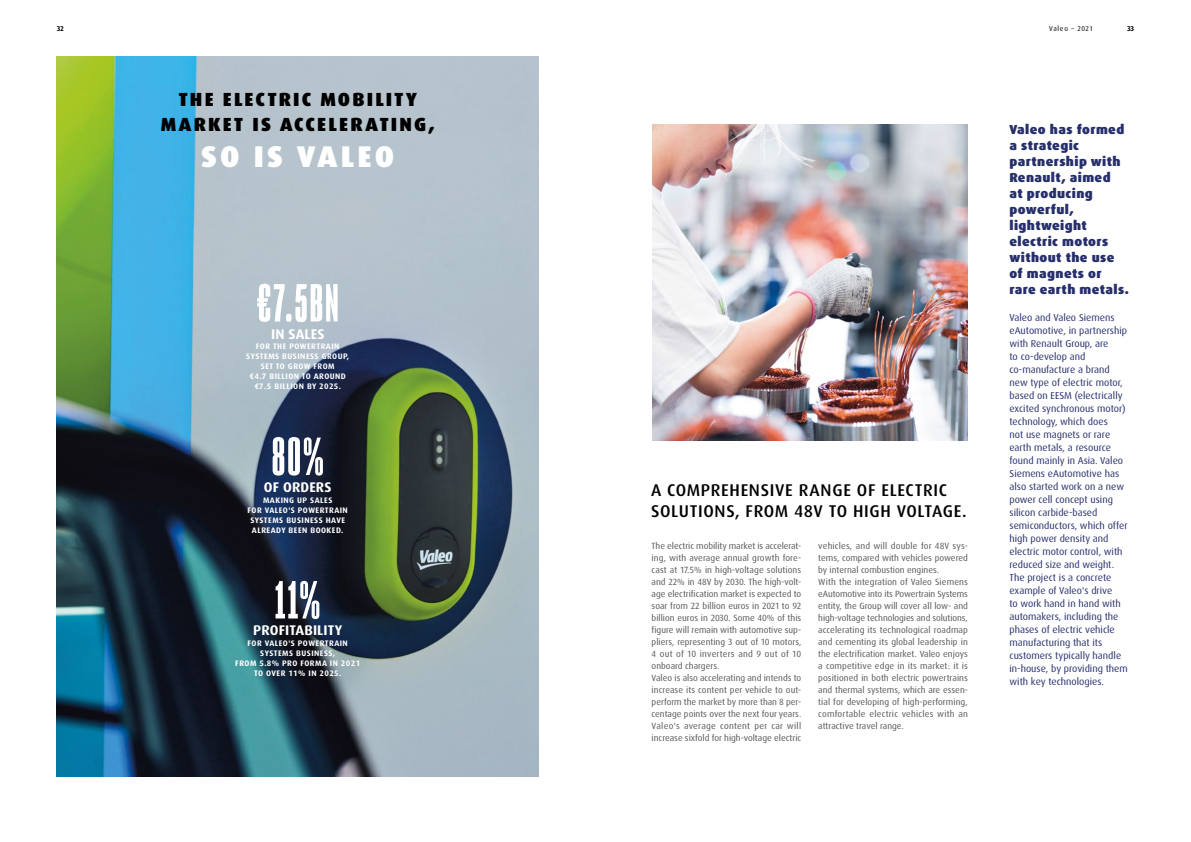
<style>
.page{position:relative;width:1191px;height:842px;background:#fff}
.page>*{position:absolute;margin:0;border:0;box-sizing:border-box;transform-origin:0 0}
.t1{font:52px "Sharp Grotesk Bold 10";letter-spacing:.04em;color:#fff}
.t2{font:900 30px "Dax OT";letter-spacing:.105em;color:#fff}
.t3{font:900 19px/25px "Dax OT";letter-spacing:.11em;color:#000;text-align:center}
.t4{font:500 17px/21px "Dax OT";letter-spacing:.035em;color:#000}
.t5{font:700 14px "Dax OT";letter-spacing:.01em;color:#fff}
.t6{font:900 13px/16px "Dax OT";letter-spacing:.03em;color:#262f6c}
.t7{font:10px/13px "Dax OT";color:#262f6c}
.t8{font:9px/12px "Dax OT";color:#575756}
.t9{font:700 8px/10px "Dax OT";letter-spacing:.06em;color:#fff;text-align:center}
.t10{font:7px "Dax OT";letter-spacing:.1em;color:#000}
.t11{font:700 7px "Dax OT";color:#000}
</style>
<div class="page">
<img style="left:57px;top:57px;width:482px;height:720px">
<img style="left:652px;top:125px;width:316px;height:316px">
<p class="t11" style="left:57px;top:24px;width:9px">32</p>
<p class="t10" style="left:1049px;top:24px;width:45px">Valeo – 2021</p>
<p class="t11" style="left:1127px;top:24px;width:9px">33</p>
<h3 class="t3" style="left:161px;top:87px;width:275px">THE ELECTRIC MOBILITY<br>MARKET IS ACCELERATING,</h3>
<h2 class="t2" style="left:201px;top:137px;width:194px">SO IS VALEO</h2>
<h1 class="t1" style="left:257px;top:272px;width:83px">€7.5BN</h1>
<h3 class="t5" style="left:271px;top:325px;width:55px">IN SALES</h3>
<p class="t9" style="left:246px;top:342px;width:104px">FOR THE POWERTRAIN<br>SYSTEMS BUSINESS GROUP,<br>SET TO GROW FROM<br>€4.7 BILLION TO AROUND €7.5 BILLION BY 2025.</p>
<h1 class="t1" style="left:272px;top:425px;width:54px">80%</h1>
<h3 class="t5" style="left:264px;top:478px;width:69px">OF ORDERS</h3>
<p class="t9" style="left:248px;top:495px;width:102px">MAKING UP SALES<br>FOR VALEO'S POWERTRAIN<br>SYSTEMS BUSINESS HAVE<br>ALREADY BEEN BOOKED.</p>
<h1 class="t1" style="left:275px;top:569px;width:47px">11%</h1>
<h3 class="t5" style="left:253px;top:622px;width:90px">PROFITABILITY</h3>
<p class="t9" style="left:235px;top:639px;width:126px">FOR VALEO'S POWERTRAIN<br>SYSTEMS BUSINESS,<br>FROM 5.8% PRO FORMA IN 2021<br>TO OVER 11% IN 2025.</p>
<h3 class="t4" style="left:651px;top:480px;width:317px">A COMPREHENSIVE RANGE OF ELECTRIC<br>SOLUTIONS, FROM 48V TO HIGH VOLTAGE.</h3>
<p class="t8" style="left:651px;top:540px;width:151px">The electric mobility market is accelerat&shy;ing, with average annual growth fore&shy;cast at 17.5% in high-voltage solutions and 22% in 48V by 2030. The high-volt&shy;age electrification market is expected to soar from 22 billion euros in 2021 to 92 billion euros in 2030. Some 40% of this figure will remain with automotive sup&shy;pliers, representing 3 out of 10 motors, 4 out of 10 inverters and 9 out of 10 onboard chargers.<br>Valeo is also accelerating and intends to increase its content per vehicle to out&shy;perform the market by more than 8 per&shy;centage points over the next four years.<br>Valeo's average content per car will increase sixfold for high-voltage electric</p>
<p class="t8" style="left:818px;top:540px;width:151px">vehicles, and will double for 48V sys&shy;tems, compared with vehicles powered by internal combustion engines.<br>With the integration of Valeo Siemens eAutomotive into its Powertrain Systems entity, the Group will cover all low- and high-voltage technologies and solutions, accelerating its technological roadmap and cementing its global leadership in the electrification market. Valeo enjoys a competitive edge in its market: it is positioned in both electric powertrains and thermal systems, which are essen&shy;tial for developing of high-performing, comfortable electric vehicles with an attractive travel range.</p>
<h3 class="t6" style="left:1009px;top:121px;width:121px">Valeo has formed a strategic partnership with<br>Renault, aimed<br>at producing powerful, lightweight electric motors without the use of magnets or rare earth metals.</h3>
<p class="t7" style="left:1009px;top:311px;width:120px">Valeo and Valeo Siemens eAutomotive, in partnership with Renault Group, are<br>to co-develop and co-manufacture a brand new type of electric motor, based on EESM (electrically excited synchronous motor) technology, which does<br>not use magnets or rare earth metals, a resource found mainly in Asia. Valeo<br>Siemens eAutomotive has also started work on a new power cell concept using silicon carbide-based semiconductors, which offer high power density and electric motor control, with reduced size and weight.<br>The project is a concrete example of Valeo's drive<br>to work hand in hand with automakers, including the phases of electric vehicle manufacturing that its customers typically handle in-house, by providing them with key technologies.</p>
</div>
